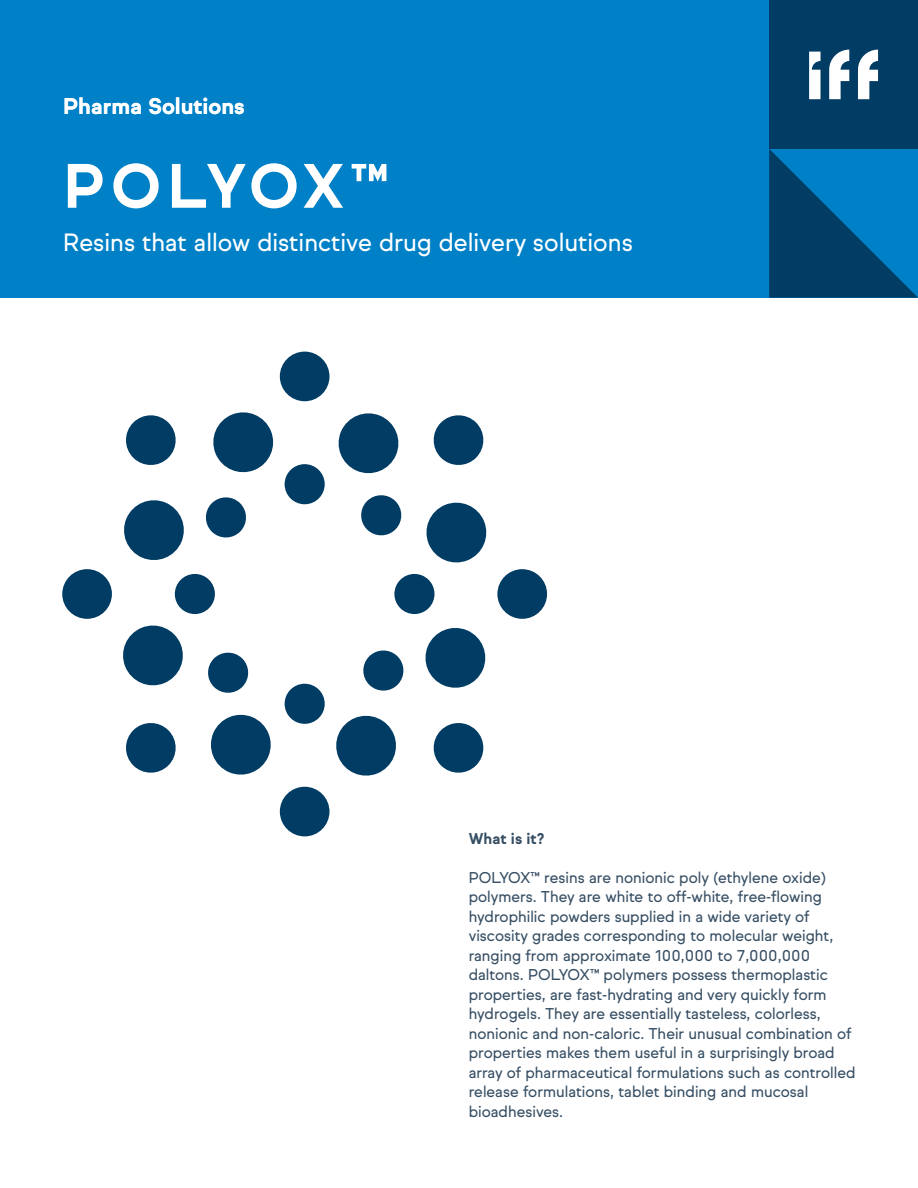
<style>
.page{position:relative;width:918px;height:1188px;background:#fff}
.page>*{position:absolute;margin:0;border:0;box-sizing:border-box;transform-origin:0 0}
.t1{font:700 60px "Sul Sans";letter-spacing:.065em;color:#fff}
.t2{font:24px "Sul Sans";color:#fff}
.t3{font:700 21.75px "Sul Sans";color:#fff}
.t4{font:15px/19.5px "Sul Sans";color:#364e63}
.t5{font:700 15px "Sul Sans";color:#364e63}
</style>
<div class="page">
<div style="left:0;top:0;width:918px;height:298px;background:#0080c7"></div>
<svg style="left:769px;top:149px;width:149px;height:149px"></svg>
<div style="left:769px;top:0;width:149px;height:149px;background:#003c63"></div>
<svg style="left:809px;top:50px;width:69px;height:49px"></svg>
<svg style="left:433px;top:415px;width:51px;height:50px"></svg>
<svg style="left:126px;top:723px;width:50px;height:50px"></svg>
<div style="left:497px;top:569px;width:50px;height:50px;background:#003c63;border-radius:50%"></div>
<div style="left:62px;top:569px;width:50px;height:50px;background:#003c63;border-radius:50%"></div>
<svg style="left:433px;top:723px;width:51px;height:50px"></svg>
<svg style="left:126px;top:415px;width:50px;height:50px"></svg>
<div style="left:280px;top:787px;width:49px;height:49px;background:#003c63;border-radius:50%"></div>
<div style="left:280px;top:352px;width:49px;height:49px;background:#003c63;border-radius:50%"></div>
<svg style="left:338px;top:413px;width:61px;height:61px"></svg>
<svg style="left:211px;top:714px;width:60px;height:61px"></svg>
<svg style="left:426px;top:502px;width:61px;height:61px"></svg>
<svg style="left:123px;top:625px;width:60px;height:61px"></svg>
<svg style="left:425px;top:628px;width:61px;height:60px"></svg>
<svg style="left:124px;top:500px;width:60px;height:60px"></svg>
<svg style="left:336px;top:715px;width:60px;height:61px"></svg>
<svg style="left:213px;top:412px;width:61px;height:61px"></svg>
<div style="left:284px;top:464px;width:41px;height:40px;background:#003c63;border-radius:50%"></div>
<div style="left:284px;top:684px;width:41px;height:40px;background:#003c63;border-radius:50%"></div>
<svg style="left:361px;top:495px;width:41px;height:41px"></svg>
<svg style="left:208px;top:652px;width:41px;height:41px"></svg>
<div style="left:394px;top:574px;width:41px;height:40px;background:#003c63;border-radius:50%"></div>
<div style="left:175px;top:574px;width:40px;height:40px;background:#003c63;border-radius:50%"></div>
<svg style="left:363px;top:650px;width:41px;height:41px"></svg>
<svg style="left:205px;top:497px;width:41px;height:41px"></svg>
<h3 class="t3" style="left:63px;top:93px;width:183px">Pharma Solutions</h3>
<h1 class="t1" style="left:63px;top:151px;width:327px">POLYOX™</h1>
<h2 class="t2" style="left:63px;top:228px;width:571px">Resins that allow distinctive drug delivery solutions</h2>
<p class="t5" style="left:469px;top:829px;width:77px">What is it?</p>
<p class="t4" style="left:469px;top:868px;width:388px">POLYOX™ resins are nonionic poly (ethylene oxide) polymers. They are white to off-white, free-flowing hydrophilic powders supplied in a wide variety of viscosity grades corresponding to molecular weight, ranging from approximate 100,000 to 7,000,000 daltons. POLYOX™ polymers possess thermoplastic properties, are fast-hydrating and very quickly form hydrogels. They are essentially tasteless, colorless, nonionic and non-caloric. Their unusual combination of properties makes them useful in a surprisingly broad array of pharmaceutical formulations such as controlled release formulations, tablet binding and mucosal bioadhesives.</p>
</div>
